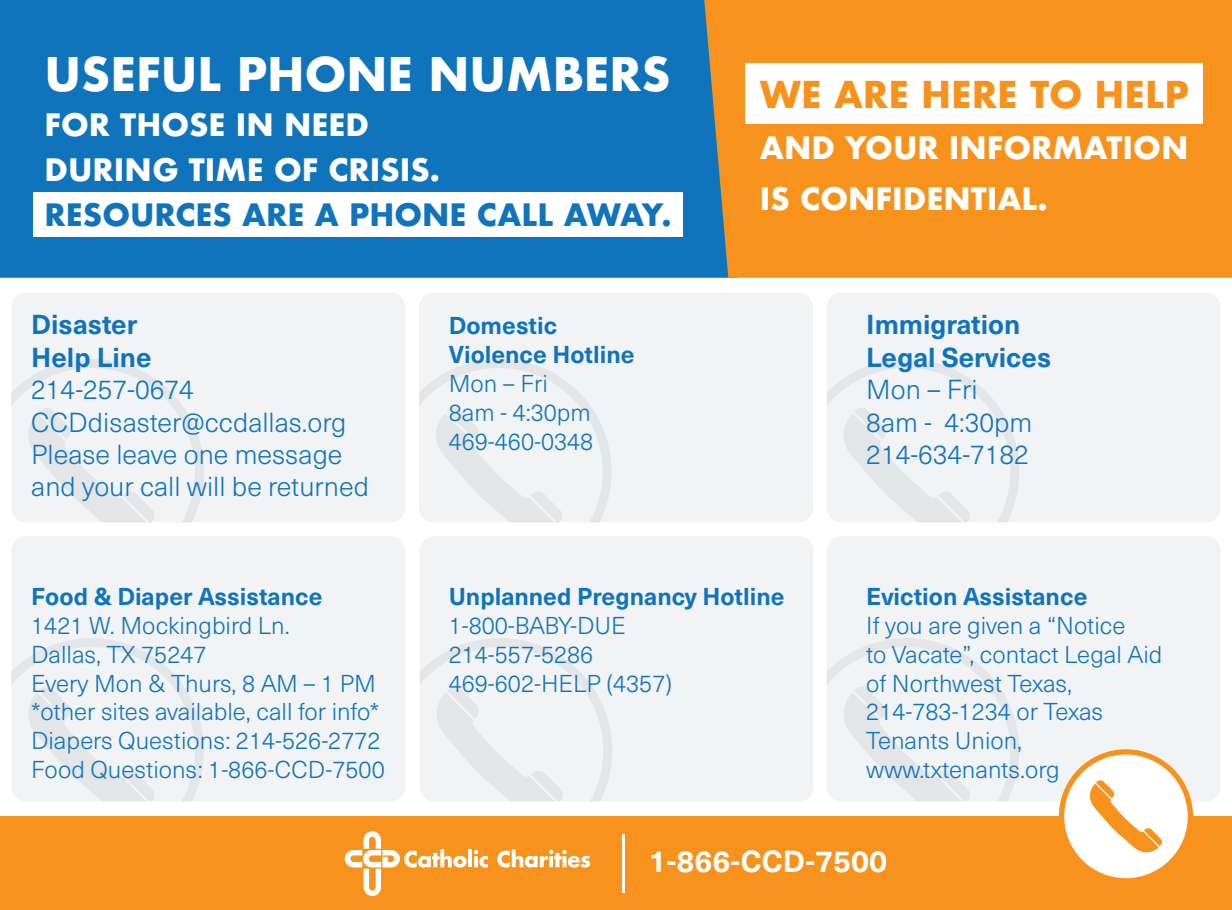
<style>
.page{position:relative;width:1232px;height:910px;background:#fff}
.page>*{position:absolute;margin:0;border:0;box-sizing:border-box;transform-origin:0 0}
.t1{font:700 45px "Futura";color:#fff}
.t2{font:700 36px "Futura";color:#f7931d}
.t3{font:700 30px/45px "Futura";color:#fff}
.t4{font:700 30px "Futura";color:#1074bc}
.t5{font:700 30px "Neue Haas Unica Pro";color:#fff}
.t6{font:300 27px/32.4px "Neue Haas Unica Pro";color:#1074bc}
.t7{font:700 27px/32.4px "Neue Haas Unica Pro";color:#1074bc}
.t8{font:300 24px/28.8px "Neue Haas Unica Pro";color:#1074bc}
.t9{font:700 24px/28.8px "Neue Haas Unica Pro";color:#1074bc}
</style>
<div class="page">
<div style="left:0;top:816px;width:1231px;height:93px;background:#f7931d"></div>
<hr style="left:468px;top:849px;width:4px;height:18px;background:#fff">
<svg style="left:473px;top:849px;width:15px;height:18px"></svg>
<svg style="left:497px;top:849px;width:93px;height:18px"></svg>
<svg style="left:345px;top:831px;width:121px;height:65px"></svg>
<hr style="left:622px;top:834px;width:3px;height:58px;background:#fff">
<div style="left:0;top:0;width:702px;height:278px;background:#1074bc"></div>
<div style="left:702px;top:0;width:529px;height:278px;background:#f7931d"></div>
<div style="left:33px;top:192px;width:650px;height:44px;background:#fff"></div>
<div style="left:745px;top:63px;width:457px;height:61px;background:#fff"></div>
<div style="left:826px;top:292px;width:394px;height:230px;background:#f2f3f4;border-radius:15px"></div>
<svg style="left:826px;top:359px;width:193px;height:163px"></svg>
<div style="left:419px;top:292px;width:393px;height:230px;background:#f2f3f4;border-radius:15px"></div>
<svg style="left:419px;top:359px;width:192px;height:163px"></svg>
<div style="left:11px;top:292px;width:394px;height:230px;background:#f2f3f4;border-radius:15px"></div>
<svg style="left:12px;top:359px;width:192px;height:163px"></svg>
<div style="left:826px;top:536px;width:394px;height:265px;background:#f2f3f4;border-radius:15px"></div>
<svg style="left:826px;top:638px;width:193px;height:163px"></svg>
<div style="left:419px;top:536px;width:394px;height:265px;background:#f2f3f4;border-radius:15px"></div>
<svg style="left:419px;top:638px;width:193px;height:163px"></svg>
<div style="left:11px;top:536px;width:394px;height:265px;background:#f2f3f4;border-radius:15px"></div>
<svg style="left:12px;top:638px;width:192px;height:163px"></svg>
<div style="left:1061px;top:751px;width:129px;height:129px;background:#fff;border-radius:50%"></div>
<div style="left:1058px;top:749px;width:134px;height:134px;border:5px solid #f7931d;border-radius:50%"></div>
<svg style="left:1090px;top:780px;width:72px;height:73px"></svg>
<h1 class="t1" style="left:45px;top:41px;width:627px">USEFUL PHONE NUMBERS</h1>
<p class="t3" style="left:45px;top:102px;width:397px">FOR THOSE IN NEED<br>DURING TIME OF CRISIS.</p>
<p class="t4" style="left:45px;top:193px;width:628px">RESOURCES ARE A PHONE CALL AWAY.</p>
<p class="t7" style="left:31px;top:309px;width:122px">Disaster<br>Help Line</p>
<p class="t6" style="left:31px;top:374px;width:339px">214-257-0674<br>CCDdisaster@ccdallas.org<br>Please leave one message and your call will be returned</p>
<p class="t9" style="left:448px;top:311px;width:187px">Domestic<br>Violence Hotline</p>
<p class="t8" style="left:448px;top:369px;width:146px">Mon – Fri<br>8am - 4:30pm<br>469-460-0348</p>
<h2 class="t2" style="left:759px;top:68px;width:430px">WE ARE HERE TO HELP</h2>
<p class="t3" style="left:759px;top:122px;width:430px;line-height:51px">AND YOUR INFORMATION<br>IS CONFIDENTIAL.</p>
<p class="t7" style="left:866px;top:309px;width:186px">Immigration<br>Legal Services</p>
<p class="t6" style="left:866px;top:374px;width:167px">Mon – Fri<br>8am - 4:30pm<br>214-634-7182</p>
<p class="t9" style="left:31px;top:582px;width:293px">Food &amp; Diaper Assistance</p>
<p class="t8" style="left:31px;top:611px;width:355px">1421 W. Mockingbird Ln.<br>Dallas, TX 75247<br>Every Mon &amp; Thurs, 8 AM – 1 PM *other sites available, call for info*<br>Diapers Questions: 214-526-2772<br>Food Questions: 1-866-CCD-7500</p>
<p class="t9" style="left:448px;top:582px;width:337px">Unplanned Pregnancy Hotline</p>
<p class="t8" style="left:448px;top:611px;width:225px">1-800-BABY-DUE<br>214-557-5286<br>469-602-HELP (4357)</p>
<p class="t9" style="left:866px;top:582px;width:222px">Eviction Assistance</p>
<p class="t8" style="left:866px;top:611px;width:298px">If you are given a “Notice<br>to Vacate”, contact Legal Aid of Northwest Texas,<br>214-783-1234 or Texas<br>Tenants Union, www.txtenants.org</p>
<p class="t5" style="left:648px;top:843px;width:240px">1-866-CCD-7500</p>
</div>
